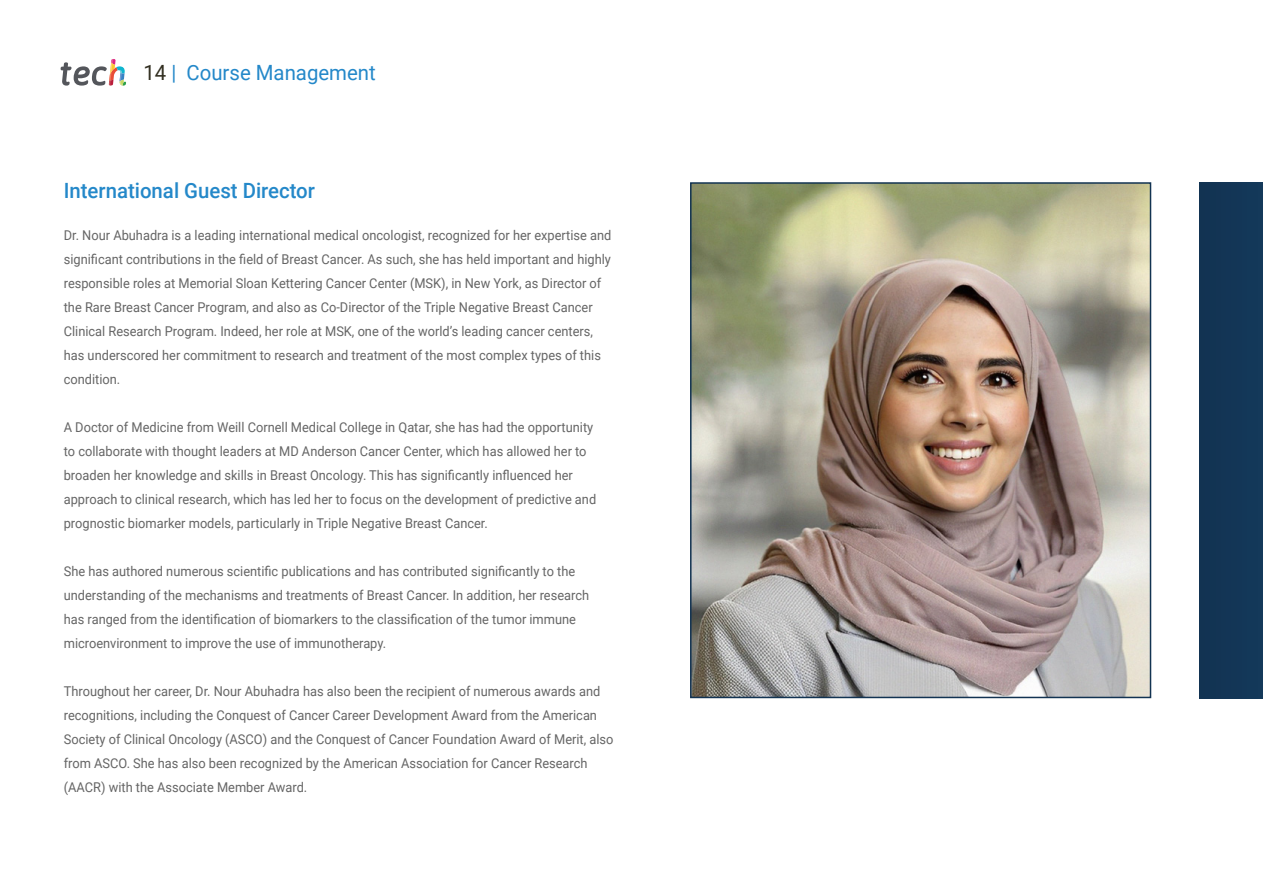
<style>
.page{position:relative;width:1263px;height:893px;background:#fff}
.page>*{position:absolute;margin:0;border:0;box-sizing:border-box;transform-origin:0 0}
.t1{font:500 21px "Roboto";color:#2488c9}
.t2{font:21px "Roboto";color:#2488c9}
.t3{font:13.5px/24px "Roboto";color:#656565;scale:.95 1}
.s1{color:#312e20}
</style>
<div class="page">
<div style="left:1199px;top:182px;width:64px;height:516px;background:#133556"></div>
<img style="left:693px;top:185px;width:455px;height:510px">
<div style="left:690px;top:182px;width:461px;height:516px;border:2px solid #123352"></div>
<svg style="left:61px;top:59px;width:65px;height:27px"></svg>
<h1 class="t2" style="left:144px;top:57px;width:234px"><span class="s1">14</span> | Course Management</h1>
<h1 class="t1" style="left:64px;top:176px;width:253px">International Guest Director</h1>
<p class="t3" style="left:64px;top:222px;width:578px">Dr. Nour Abuhadra is a leading international medical oncologist, recognized for her expertise and significant contributions in the field of Breast Cancer. As such, she has held important and highly responsible roles at Memorial Sloan Kettering Cancer Center (MSK), in New York, as Director of the Rare Breast Cancer Program, and also as Co-Director of the Triple Negative Breast Cancer Clinical Research Program. Indeed, her role at MSK, one of the world’s leading cancer centers, has underscored her commitment to research and treatment of the most complex types of this condition.</p>
<p class="t3" style="left:64px;top:414px;width:562px">A Doctor of Medicine from Weill Cornell Medical College in Qatar, she has had the opportunity to collaborate with thought leaders at MD Anderson Cancer Center, which has allowed her to broaden her knowledge and skills in Breast Oncology. This has significantly influenced her approach to clinical research, which has led her to focus on the development of predictive and prognostic biomarker models, particularly in Triple Negative Breast Cancer.</p>
<p class="t3" style="left:64px;top:558px;width:554px">She has authored numerous scientific publications and has contributed significantly to the understanding of the mechanisms and treatments of Breast Cancer. In addition, her research has ranged from the identification of biomarkers to the classification of the tumor immune microenvironment to improve the use of immunotherapy.</p>
<p class="t3" style="left:64px;top:678px;width:580px">Throughout her career, Dr. Nour Abuhadra has also been the recipient of numerous awards and recognitions, including the Conquest of Cancer Career Development Award from the American Society of Clinical Oncology (ASCO) and the Conquest of Cancer Foundation Award of Merit, also from ASCO. She has also been recognized by the American Association for Cancer Research (AACR) with the Associate Member Award.</p>
</div>
